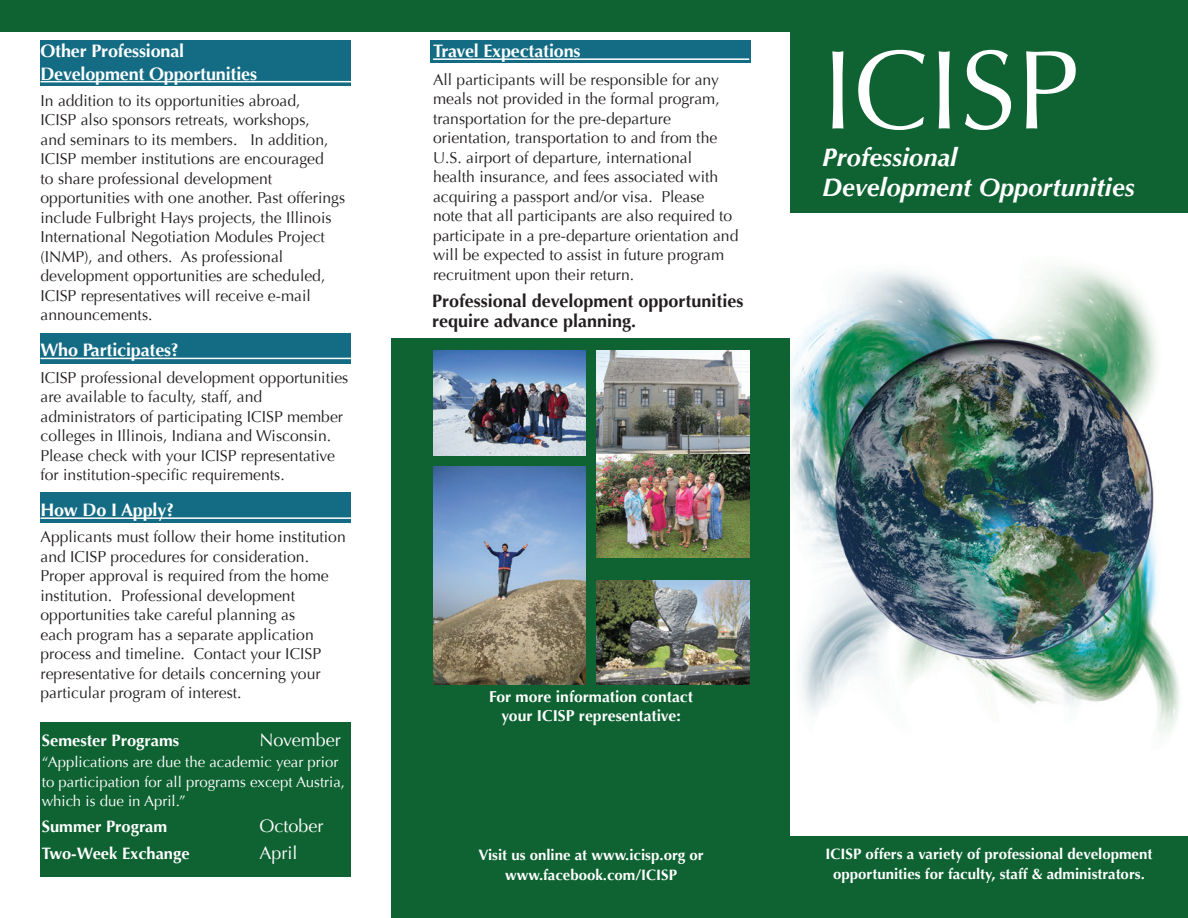
<style>
.page{position:relative;width:1188px;height:918px;background:#fff}
.page>*{position:absolute;margin:0;border:0;box-sizing:border-box;transform-origin:0 0}
.t1{font:112.5px "Optima";color:#fff}
.t2{font:italic 700 25.5px/30.6px "Optima";color:#fff}
.t3{font:700 18px/22.5px "Optima";letter-spacing:-.01em;color:#fff}
.t4{font:700 18px/19.5px "Optima";color:#231f20}
.t5{font:18px "Optima";color:#fff}
.t6{font:700 16.5px "Optima";color:#fff}
.t7{font:15.75px/19.5px "Optima";color:#231f20}
.t8{font:700 15.75px/19.5px "Optima";color:#fff;text-align:center}
.t9{font:700 15px/19.5px "Optima";color:#fff;text-align:center}
.t10{font:15px/19.5px "Optima";color:#fff}
</style>
<div class="page">
<img style="left:391px;top:0;width:788px;height:918px">
<div style="left:392px;top:32px;width:398px;height:886px;background:#fff"></div>
<div style="left:433px;top:40px;width:316px;height:23px;background:#146c84"></div>
<hr style="left:433px;top:58px;width:316px;height:2px;background:#fff">
<div style="left:392px;top:339px;width:398px;height:579px;background:#0f6333"></div>
<div style="left:791px;top:0;width:397px;height:213px;background:#0f6333"></div>
<div style="left:40px;top:723px;width:311px;height:154px;background:#0f6333"></div>
<img style="left:433px;top:351px;width:153px;height:105px">
<img style="left:433px;top:466px;width:153px;height:218px">
<img style="left:596px;top:351px;width:153px;height:207px">
<img style="left:596px;top:581px;width:153px;height:103px">
<div style="left:40px;top:40px;width:311px;height:46px;background:#146c84"></div>
<div style="left:40px;top:333px;width:311px;height:30px;background:#146c84"></div>
<div style="left:40px;top:492px;width:311px;height:31px;background:#146c84"></div>
<hr style="left:40px;top:81px;width:311px;height:1px;background:#fff">
<hr style="left:40px;top:358px;width:311px;height:1px;background:#fff">
<hr style="left:40px;top:517px;width:311px;height:2px;background:#fff">
<div style="left:790px;top:836px;width:398px;height:82px;background:#0f6333"></div>
<div style="left:0;top:0;width:790px;height:32px;background:#0f6333"></div>
<p class="t3" style="left:40px;top:40px;width:218px">Other Professional<br>Development Opportunities</p>
<p class="t7" style="left:40px;top:91px;width:306px">In addition to its opportunities abroad,<br>ICISP also sponsors retreats, workshops,<br>and seminars to its members. In addition, ICISP member institutions are encouraged<br>to share professional development opportunities with one another. Past offerings include Fulbright Hays projects, the Illinois International Negotiation Modules Project (INMP), and others. As professional development opportunities are scheduled, ICISP representatives will receive e-mail announcements.</p>
<p class="t3" style="left:40px;top:339px;width:140px">Who Participates?</p>
<p class="t7" style="left:40px;top:368px;width:309px">ICISP professional development opportunities are available to faculty, staff, and administrators of participating ICISP member colleges in Illinois, Indiana and Wisconsin.<br>Please check with your ICISP representative for institution-specific requirements.</p>
<p class="t3" style="left:40px;top:499px;width:135px">How Do I Apply?</p>
<p class="t7" style="left:40px;top:527px;width:307px">Applicants must follow their home institution and ICISP procedures for consideration.<br>Proper approval is required from the home institution. Professional development opportunities take careful planning as<br>each program has a separate application process and timeline. Contact your ICISP representative for details concerning your particular program of interest.</p>
<p class="t6" style="left:42px;top:731px;width:139px">Semester Programs</p>
<p class="t5" style="left:259px;top:730px;width:83px">November</p>
<p class="t10" style="left:42px;top:753px;width:305px">“Applications are due the academic year prior to participation for all programs except Austria, which is due in April.”</p>
<p class="t6" style="left:42px;top:817px;width:127px">Summer Program</p>
<p class="t5" style="left:259px;top:816px;width:66px">October</p>
<p class="t6" style="left:42px;top:843px;width:149px">Two-Week Exchange</p>
<p class="t5" style="left:259px;top:842px;width:40px">April</p>
<p class="t3" style="left:433px;top:40px;width:149px">Travel Expectations</p>
<p class="t7" style="left:433px;top:70px;width:307px">All participants will be responsible for any meals not provided in the formal program, transportation for the pre-departure orientation, transportation to and from the U.S. airport of departure, international<br>health insurance, and fees associated with acquiring a passport and/or visa. Please<br>note that all participants are also required to participate in a pre-departure orientation and will be expected to assist in future program recruitment upon their return.</p>
<p class="t4" style="left:432px;top:292px;width:313px">Professional development opportunities require advance planning.</p>
<p class="t1" style="left:822px;top:25px;width:258px">ICISP</p>
<p class="t2" style="left:822px;top:142px;width:314px">Professional<br>Development Opportunities</p>
<p class="t8" style="left:489px;top:687px;width:205px">For more information contact your ICISP representative:</p>
<p class="t9" style="left:479px;top:845px;width:227px">Visit us online at www.icisp.org or www.facebook.com/ICISP</p>
<p class="t9" style="left:826px;top:845px;width:328px">ICISP offers a variety of professional development opportunities for faculty, staff &amp; administrators.</p>
</div>
